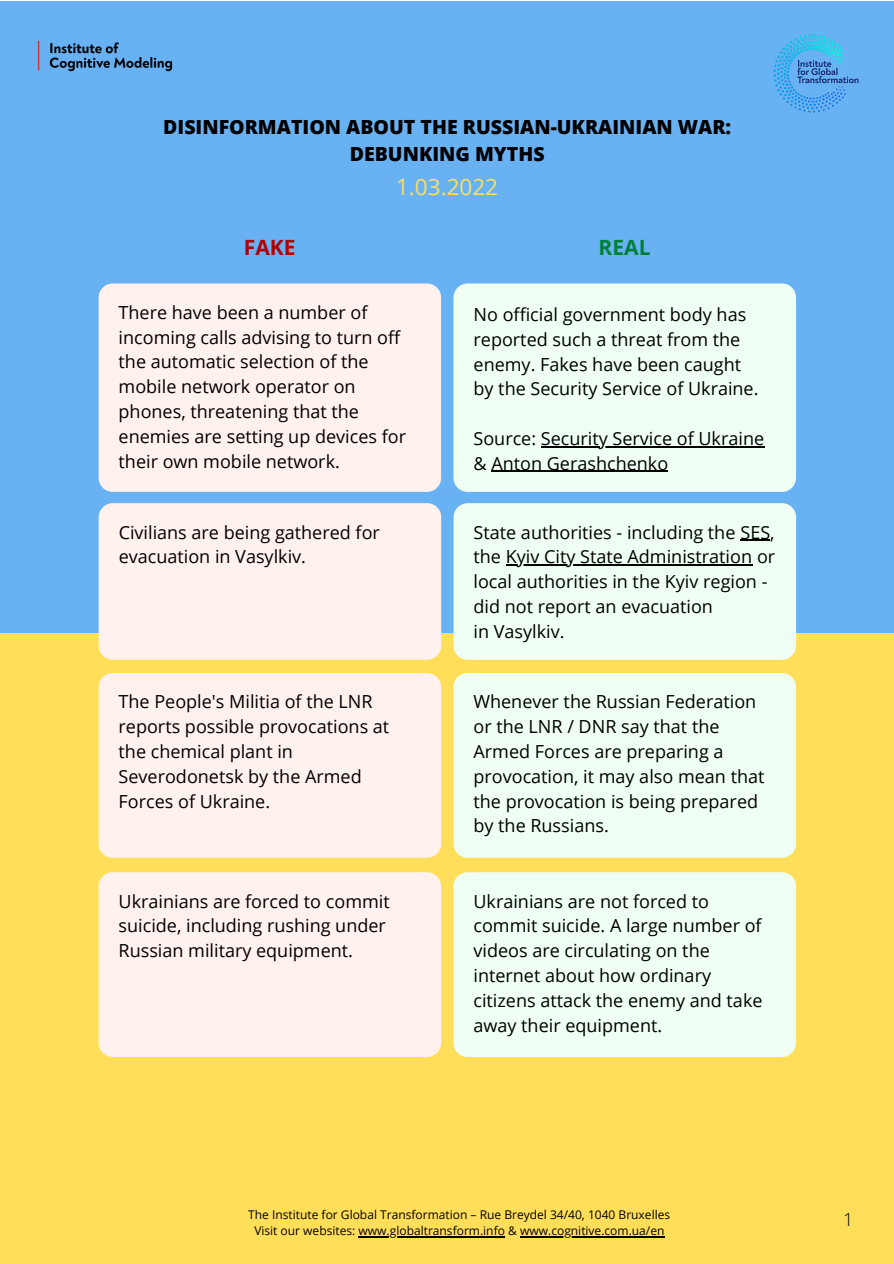
<style>
.page{position:relative;width:894px;height:1264px;background:#fff}
.page>*{position:absolute;margin:0;border:0;box-sizing:border-box;transform-origin:0 0}
.t1{font:22.5px "Open Sans";color:#ffde59}
.t2{font:700 21px "Open Sans";color:#b20000}
.t3{font:700 21px "Open Sans";color:#008037}
.t4{font:800 19.5px "Open Sans";color:#000}
.t5{font:18px/24.8px "Open Sans";color:#000}
.t6{font:300 18px "Open Sans";color:#000}
.t7{font:12px "Open Sans";color:#000}
</style>
<div class="page">
<div style="left:0;top:1px;width:893px;height:632px;background:#68b2f4"></div>
<div style="left:99px;top:283px;width:342px;height:209px;background:#fff1ee;border-radius:14px"></div>
<div style="left:453px;top:283px;width:342px;height:209px;background:#effff3;border-radius:14px"></div>
<div style="left:0;top:632px;width:893px;height:631px;background:#ffde59"></div>
<div style="left:99px;top:503px;width:342px;height:156px;background:#fff1ee;border-radius:14px"></div>
<div style="left:453px;top:503px;width:342px;height:156px;background:#effff3;border-radius:14px"></div>
<div style="left:99px;top:673px;width:342px;height:184px;background:#fff1ee;border-radius:14px"></div>
<div style="left:453px;top:673px;width:342px;height:184px;background:#effff3;border-radius:14px"></div>
<img style="left:773px;top:34px;width:86px;height:79px">
<img style="left:37px;top:40px;width:136px;height:32px">
<hr style="left:540px;top:446px;width:224px;height:1px;background:#000">
<hr style="left:491px;top:471px;width:177px;height:1px;background:#000">
<hr style="left:740px;top:539px;width:30px;height:2px;background:#000">
<hr style="left:505px;top:564px;width:247px;height:1px;background:#000">
<hr style="left:358px;top:1236px;width:147px;height:1px;background:#000">
<hr style="left:520px;top:1236px;width:144px;height:1px;background:#000">
<div style="left:99px;top:872px;width:342px;height:184px;background:#fff1ee;border-radius:14px"></div>
<div style="left:453px;top:872px;width:342px;height:184px;background:#effff3;border-radius:14px"></div>
<p class="t4" style="left:163px;top:113px;width:569px">DISINFORMATION ABOUT THE RUSSIAN-UKRAINIAN WAR:</p>
<p class="t4" style="left:349px;top:140px;width:196px">DEBUNKING MYTHS</p>
<p class="t1" style="left:396px;top:170px;width:103px">1.03.2022</p>
<p class="t2" style="left:244px;top:233px;width:53px">FAKE</p>
<p class="t3" style="left:598px;top:233px;width:53px">REAL</p>
<p class="t5" style="left:119px;top:299px;width:289px">There have been a number of incoming calls advising to turn off the automatic selection of the mobile network operator on phones, threatening that the enemies are setting up devices for their own mobile network.</p>
<p class="t5" style="left:473px;top:301px;width:274px">No official government body has reported such a threat from the enemy. Fakes have been caught</p>
<p class="t5" style="left:473px;top:376px;width:286px">by the Security Service of Ukraine.</p>
<p class="t5" style="left:473px;top:425px;width:292px">Source: Security Service of Ukraine &amp; Anton Gerashchenko</p>
<p class="t5" style="left:119px;top:519px;width:263px">Civilians are being gathered for evacuation in Vasylkiv.</p>
<p class="t5" style="left:473px;top:519px;width:303px">State authorities - including the SES, the Kyiv City State Administration or local authorities in the Kyiv region - did not report an evacuation</p>
<p class="t5" style="left:473px;top:618px;width:92px">in Vasylkiv.</p>
<p class="t5" style="left:119px;top:689px;width:272px">The People's Militia of the LNR reports possible provocations at the chemical plant in<br>Severodonetsk by the Armed<br>Forces of Ukraine.</p>
<p class="t5" style="left:473px;top:689px;width:292px">Whenever the Russian Federation or the LNR / DNR say that the<br>Armed Forces are preparing a provocation, it may also mean that the provocation is being prepared by the Russians.</p>
<p class="t5" style="left:119px;top:888px;width:272px">Ukrainians are forced to commit suicide, including rushing under<br>Russian military equipment.</p>
<p class="t5" style="left:473px;top:888px;width:290px">Ukrainians are not forced to commit suicide. A large number of videos are circulating on the internet about how ordinary citizens attack the enemy and take away their equipment.</p>
<p class="t7" style="left:248px;top:1206px;width:423px">The Institute for Global Transformation – Rue Breydel 34/40, 1040 Bruxelles</p>
<p class="t7" style="left:254px;top:1222px;width:411px">Visit our websites: www.globaltransform.info &amp; www.cognitive.com.ua/en</p>
<p class="t6" style="left:842px;top:1206px;width:12px">1</p>
</div>
